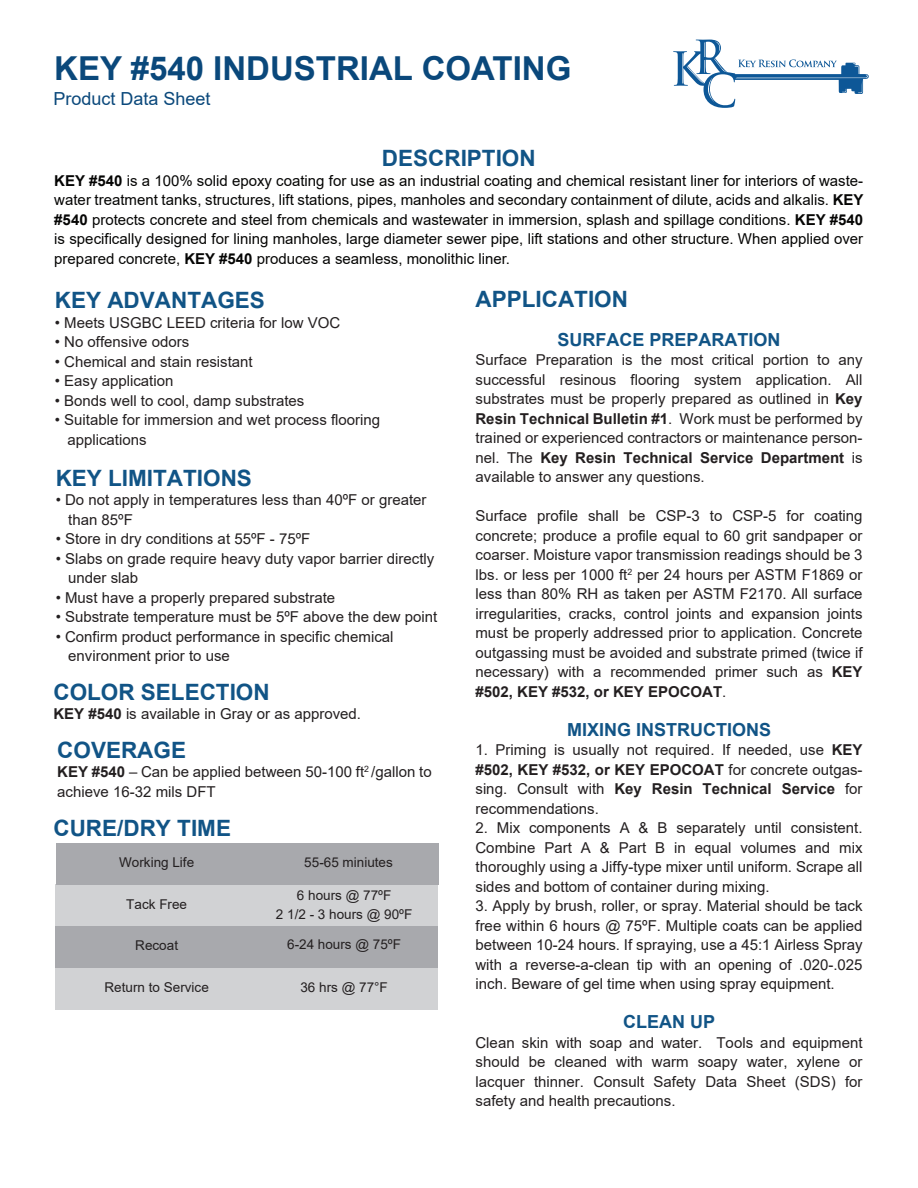
<style>
.page{position:relative;width:918px;height:1188px;background:#fff}
.page>*{position:absolute;margin:0;border:0;box-sizing:border-box;transform-origin:0 0}
.t1{font:700 33px "Arial";color:#0a487b}
.t2{font:700 22.5px "Arial";color:#115486}
.t3{font:700 18px "Arial";color:#115486}
.t4{font:18px "Arial";color:#0a487b}
.t5{font:15px/19.5px "Arial";color:#231f20;text-align:justify}
.t6{font:15px/19.5px "Arial";color:#050504;text-align:justify}
.t7{font:13.5px/19.5px "Arial";color:#231f20;text-align:center}
.s1{font-weight:700}
</style>
<div class="page">
<div style="left:55px;top:884px;width:383px;height:42px;background:#d1d2d4"></div>
<div style="left:55px;top:926px;width:383px;height:42px;background:#a8a9ad"></div>
<div style="left:55px;top:968px;width:383px;height:41px;background:#d1d2d4"></div>
<div style="left:56px;top:843px;width:382px;height:42px;background:#a8a9ad"></div>
<svg style="left:673px;top:40px;width:196px;height:68px"></svg>
<h1 class="t1" style="left:54px;top:46px;width:519px">KEY #540 INDUSTRIAL COATING</h1>
<p class="t4" style="left:54px;top:86px;width:159px">Product Data Sheet</p>
<h2 class="t2" style="left:382px;top:142px;width:155px">DESCRIPTION</h2>
<p class="t6" style="left:54px;top:170px;width:811px"><span class="s1">KEY #540</span> is a 100% solid epoxy coating for use as an industrial coating and chemical resistant liner for interiors of waste&shy;water treatment tanks, structures, lift stations, pipes, manholes and secondary containment of dilute, acids and alkalis. <span class="s1">KEY #540</span> protects concrete and steel from chemicals and wastewater in immersion, splash and spillage conditions. <span class="s1">KEY #540 </span>is specifically designed for lining manholes, large diameter sewer pipe, lift stations and other structure. When applied over prepared concrete, <span class="s1">KEY #540</span> produces a seamless, monolithic liner.</p>
<h2 class="t2" style="left:55px;top:285px;width:212px">KEY ADVANTAGES</h2>
<p class="t5" style="left:55px;top:313px;width:287px">• Meets USGBC LEED criteria for low VOC</p>
<p class="t5" style="left:55px;top:332px;width:136px">• No offensive odors</p>
<p class="t5" style="left:55px;top:352px;width:199px">• Chemical and stain resistant</p>
<p class="t5" style="left:55px;top:371px;width:120px">• Easy application</p>
<p class="t5" style="left:55px;top:391px;width:251px">• Bonds well to cool, damp substrates</p>
<p class="t5" style="left:67px;top:410px;width:314px;text-indent:-13px">• Suitable for immersion and wet process flooring applications</p>
<h2 class="t2" style="left:476px;top:283px;width:154px">APPLICATION</h2>
<p class="t3" style="left:558px;top:327px;width:225px">SURFACE PREPARATION</p>
<p class="t5" style="left:476px;top:350px;width:389px">Surface Preparation is the most critical portion to any successful resinous flooring system application. All substrates must be properly prepared as outlined in <span class="s1">Key Resin Technical Bulletin #1</span>. Work must be performed by trained or experienced contractors or maintenance person&shy;nel. The <span class="s1">Key Resin Technical Service Department</span> is available to answer any questions.</p>
<p class="t5" style="left:476px;top:506px;width:389px">Surface profile shall be CSP-3 to CSP-5 for coating concrete; produce a profile equal to 60 grit sandpaper or coarser. Moisture vapor transmission readings should be 3 lbs. or less per 1000 ft<sup>2</sup> per 24 hours per ASTM F1869 or less than 80% RH as taken per ASTM F2170. All surface irregularities, cracks, control joints and expansion joints must be properly addressed prior to application. Concrete outgassing must be avoided and substrate primed (twice if necessary) with a recommended primer such as <span class="s1">KEY #502, KEY #532, or KEY EPOCOAT</span>.</p>
<p class="t3" style="left:567px;top:717px;width:206px">MIXING INSTRUCTIONS</p>
<p class="t5" style="left:476px;top:740px;width:389px">1. Priming is usually not required. If needed, use <span class="s1">KEY #502, KEY #532, or KEY EPOCOAT</span> for concrete outgas&shy;sing. Consult with <span class="s1">Key Resin Technical Service</span> for recommendations.</p>
<p class="t5" style="left:476px;top:818px;width:389px">2. Mix components A &amp; B separately until consistent.<br>Combine Part A &amp; Part B in equal volumes and mix thoroughly using a Jiffy-type mixer until uniform. Scrape all sides and bottom of container during mixing.</p>
<p class="t5" style="left:476px;top:896px;width:389px">3. Apply by brush, roller, or spray. Material should be tack free within 6 hours @ 75ºF. Multiple coats can be applied between 10-24 hours. If spraying, use a 45:1 Airless Spray with a reverse-a-clean tip with an opening of .020-.025 inch. Beware of gel time when using spray equipment.</p>
<p class="t3" style="left:623px;top:1009px;width:93px">CLEAN UP</p>
<p class="t5" style="left:476px;top:1033px;width:389px">Clean skin with soap and water. Tools and equipment should be cleaned with warm soapy water, xylene or lacquer thinner. Consult Safety Data Sheet (SDS) for safety and health precautions.</p>
<h2 class="t2" style="left:56px;top:462px;width:198px">KEY LIMITATIONS</h2>
<p class="t5" style="left:68px;top:490px;width:360px;text-indent:-13px">• Do not apply in temperatures less than 40ºF or greater than 85ºF</p>
<p class="t5" style="left:56px;top:529px;width:256px">• Store in dry conditions at 55ºF - 75ºF</p>
<p class="t5" style="left:68px;top:549px;width:368px;text-indent:-13px">• Slabs on grade require heavy duty vapor barrier directly under slab</p>
<p class="t5" style="left:56px;top:588px;width:281px">• Must have a properly prepared substrate</p>
<p class="t5" style="left:56px;top:607px;width:383px">• Substrate temperature must be 5ºF above the dew point</p>
<p class="t5" style="left:68px;top:627px;width:327px;text-indent:-13px">• Confirm product performance in specific chemical environment prior to use</p>
<h2 class="t2" style="left:53px;top:676px;width:218px">COLOR SELECTION</h2>
<p class="t5" style="left:53px;top:704px;width:309px"><span class="s1">KEY #540</span> is available in Gray or as approved.</p>
<h2 class="t2" style="left:57px;top:734px;width:130px">COVERAGE</h2>
<p class="t5" style="left:57px;top:762px;width:376px"><span class="s1">KEY #540</span> – Can be applied between 50-100 ft<sup>2</sup> /gallon to achieve 16-32 mils DFT</p>
<h2 class="t2" style="left:54px;top:812px;width:179px">CURE/DRY TIME</h2>
<p class="t7" style="left:119px;top:853px;width:77px">Working Life</p>
<p class="t7" style="left:304px;top:853px;width:90px">55-65 miniutes</p>
<p class="t7" style="left:126px;top:895px;width:62px">Tack Free</p>
<p class="t7" style="left:276px;top:885px;width:138px">6 hours @ 77ºF<br>2 1/2 - 3 hours @ 90ºF</p>
<p class="t7" style="left:135px;top:935px;width:44px">Recoat</p>
<p class="t7" style="left:287px;top:935px;width:115px">6-24 hours @ 75ºF</p>
<p class="t7" style="left:105px;top:977px;width:106px">Return to Service</p>
<p class="t7" style="left:300px;top:977px;width:89px">36 hrs @ 77°F</p>
</div>
